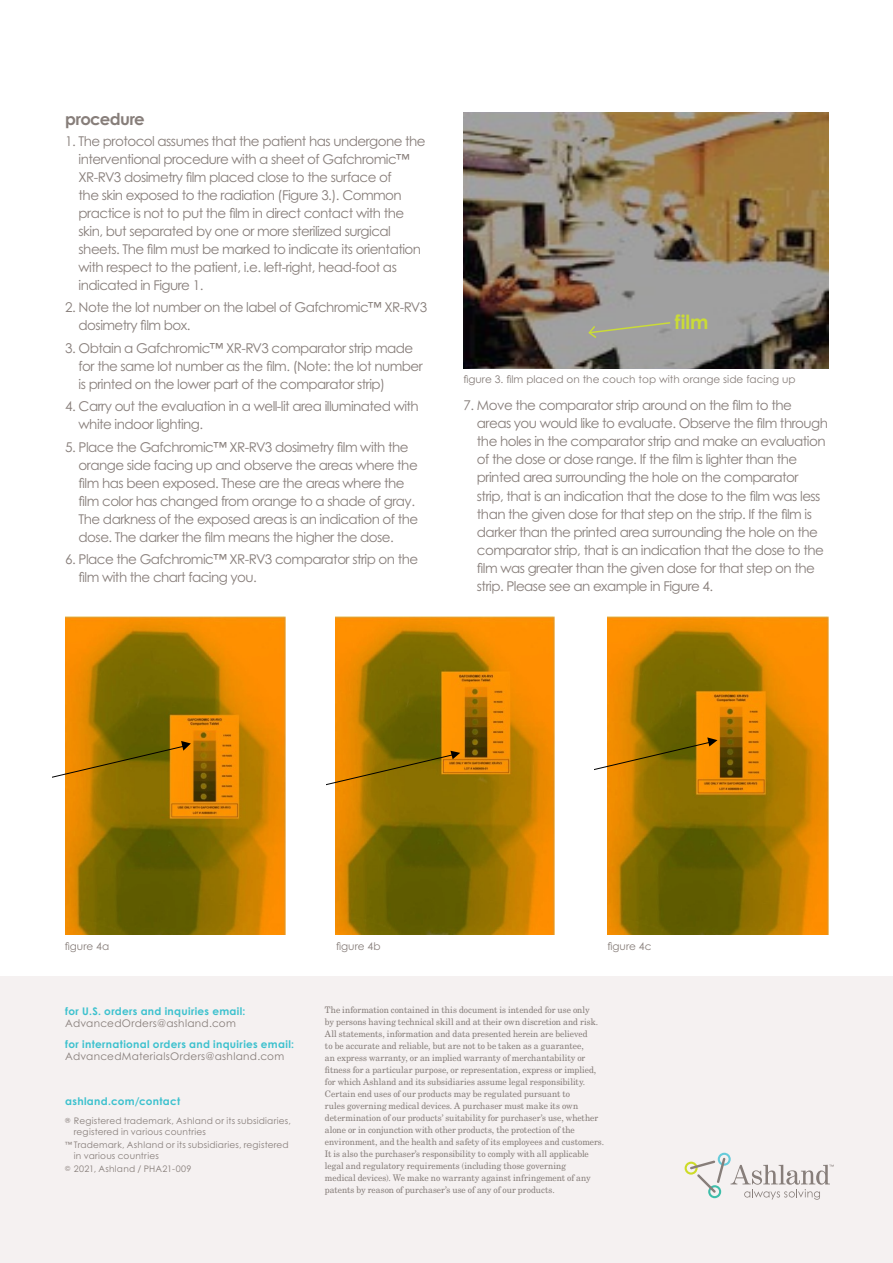
<style>
.page{position:relative;width:893px;height:1263px;background:#fff}
.page>*{position:absolute;margin:0;border:0;box-sizing:border-box;transform-origin:0 0}
.ASH_Caption_mm{font:700 19.5px "Century Gothic Pro";color:#cadb37}
.ASH_Head_mm{font:700 16.5px "Century Gothic Pro";letter-spacing:-.035em;color:#877e7a}
.ASH_Body_Copy_9_13{font:13.5px/18px "Century Gothic Pro";letter-spacing:-.04em;color:#877e7a}
.ASH_Regional_Info_mm{font:700 10.5px/12px "Century Gothic Pro";letter-spacing:.03em;color:#3cc1ce}
.ASH_Caption_mm-2{font:10.5px "Century Gothic Pro";color:#877e7a}
.ASH_Info_Statment_mm{font:9px/12px "New Century Schlbk LT Pro";color:#877e7a;scale:.95 1}
.ASH_Legal_Tab_mm{font:9px/10.5px "Century Gothic Pro";letter-spacing:.025em;color:#877e7a}
.s1{font-weight:400;color:#877e7a}
.s2{font-size:7.05px}
</style>
<div class="page">
<div style="left:0;top:977px;width:893px;height:286px;background:#f5f1f1"></div>
<svg style="left:685px;top:1153px;width:149px;height:47px"></svg>
<img style="left:463px;top:112px;width:365px;height:257px">
<svg style="left:587px;top:321px;width:85px;height:19px;background:#a3a496"></svg>
<img style="left:336px;top:617px;width:218px;height:318px">
<svg style="left:327px;top:751px;width:133px;height:44px;background:#a77c0f"></svg>
<img style="left:65px;top:617px;width:221px;height:318px">
<svg style="left:53px;top:741px;width:138px;height:45px;background:#af8116"></svg>
<img style="left:608px;top:617px;width:220px;height:318px">
<svg style="left:595px;top:737px;width:122px;height:43px;background:#b68419"></svg>
<p class="ASH_Head_mm" style="left:65px;top:108px;width:81px">procedure</p>
<p class="ASH_Body_Copy_9_13" style="left:79px;top:132px;width:349px;text-indent:-13px">1. The protocol assumes that the patient has undergone the interventional procedure with a sheet of Gafchromic™ XR-RV3 dosimetry film placed close to the surface of<br>the skin exposed to the radiation (Figure 3.). Common practice is not to put the film in direct contact with the skin, but separated by one or more sterilized surgical sheets. The film must be marked to indicate its orientation with respect to the patient, i.e. left-right, head-foot as indicated in Figure 1.</p>
<p class="ASH_Body_Copy_9_13" style="left:79px;top:298px;width:350px;text-indent:-13px">2. Note the lot number on the label of Gafchromic™ XR-RV3 dosimetry film box.</p>
<p class="ASH_Body_Copy_9_13" style="left:79px;top:339px;width:346px;text-indent:-13px">3. Obtain a Gafchromic™ XR-RV3 comparator strip made for the same lot number as the film. (Note: the lot number is printed on the lower part of the comparator strip)</p>
<p class="ASH_Body_Copy_9_13" style="left:79px;top:397px;width:342px;text-indent:-13px">4. Carry out the evaluation in a well-lit area illuminated with white indoor lighting.</p>
<p class="ASH_Body_Copy_9_13" style="left:79px;top:438px;width:341px;text-indent:-13px">5. Place the Gafchromic™ XR-RV3 dosimetry film with the orange side facing up and observe the areas where the film has been exposed. These are the areas where the film color has changed from orange to a shade of gray.<br>The darkness of the exposed areas is an indication of the dose. The darker the film means the higher the dose.</p>
<p class="ASH_Body_Copy_9_13" style="left:79px;top:550px;width:341px;text-indent:-13px">6. Place the Gafchromic™ XR-RV3 comparator strip on the film with the chart facing you.</p>
<p class="ASH_Caption_mm" style="left:675px;top:310px;width:35px">film</p>
<p class="ASH_Caption_mm-2" style="left:463px;top:372px;width:334px">figure 3. film placed on the couch top with orange side facing up</p>
<p class="ASH_Body_Copy_9_13" style="left:477px;top:396px;width:352px;text-indent:-13px">7. Move the comparator strip around on the film to the areas you would like to evaluate. Observe the film through the holes in the comparator strip and make an evaluation of the dose or dose range. If the film is lighter than the printed area surrounding the hole on the comparator strip, that is an indication that the dose to the film was less than the given dose for that step on the strip. If the film is darker than the printed area surrounding the hole on the comparator strip, that is an indication that the dose to the film was greater than the given dose for that step on the strip. Please see an example in Figure 4.</p>
<p class="ASH_Caption_mm-2" style="left:65px;top:939px;width:46px">figure 4a</p>
<p class="ASH_Caption_mm-2" style="left:336px;top:939px;width:46px">figure 4b</p>
<p class="ASH_Caption_mm-2" style="left:607px;top:939px;width:46px">figure 4c</p>
<p class="ASH_Regional_Info_mm" style="left:65px;top:1004px;width:182px">for U.S. orders and inquiries email:<br><span class="s1">AdvancedOrders@ashland.com</span></p>
<p class="ASH_Regional_Info_mm" style="left:65px;top:1037px;width:230px">for international orders and inquiries email:<br><span class="s1">AdvancedMaterialsOrders@ashland.com</span></p>
<p class="ASH_Regional_Info_mm" style="left:65px;top:1094px;width:117px">ashland.com/contact</p>
<p class="ASH_Legal_Tab_mm" style="left:74px;top:1115px;width:219px;text-indent:-9px"><span class="s2">®</span> Registered trademark, Ashland or its subsidiaries, registered in various countries</p>
<p class="ASH_Legal_Tab_mm" style="left:74px;top:1139px;width:216px;text-indent:-9px"><span class="s2">™</span> Trademark, Ashland or its subsidiaries, registered in various countries</p>
<p class="ASH_Legal_Tab_mm" style="left:65px;top:1163px;width:128px"><span class="s2">©</span> 2021, Ashland / PHA21-009</p>
<p class="ASH_Info_Statment_mm" style="left:325px;top:1004px;width:295px">The information contained in this document is intended for use only<br>by persons having technical skill and at their own discretion and risk.<br>All statements, information and data presented herein are believed<br>to be accurate and reliable, but are not to be taken as a guarantee,<br>an express warranty, or an implied warranty of merchantability or fitness for a particular purpose, or representation, express or implied, for which Ashland and its subsidiaries assume legal responsibility.<br>Certain end uses of our products may be regulated pursuant to<br>rules governing medical devices. A purchaser must make its own determination of our products’ suitability for purchaser’s use, whether alone or in conjunction with other products, the protection of the environment, and the health and safety of its employees and customers.<br>It is also the purchaser’s responsibility to comply with all applicable legal and regulatory requirements (including those governing<br>medical devices). We make no warranty against infringement of any patents by reason of purchaser’s use of any of our products.</p>
</div>
